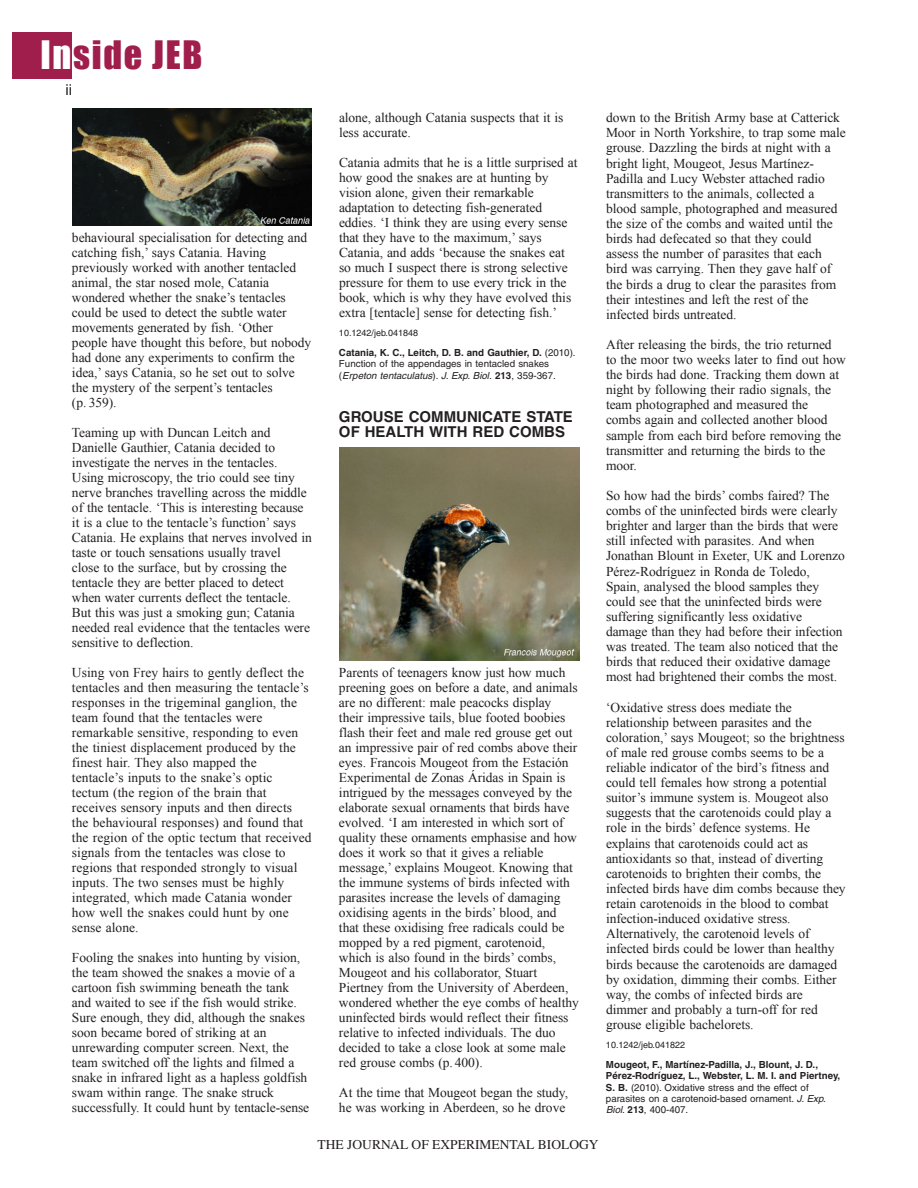
<style>
.page{position:relative;width:918px;height:1188px;background:#fff}
.page>*{position:absolute;margin:0;border:0;box-sizing:border-box;transform-origin:0 0}
.t1{font:36px "Impact";letter-spacing:.05em;color:#a01e4b}
.t2{font:700 15px/15px "Helvetica";color:#231f20}
.t3{font:15px "Helvetica";color:#231f20}
.t4{font:13.5px/15px "Times New Roman";letter-spacing:-.005em;color:#231f20}
.t5{font:13.5px "Times";color:#231f20}
.t6{font:700 9.75px/11.4px "Helvetica";color:#231f20}
.t7{font:9.75px/11.2px "Helvetica";color:#231f20}
.t8{font:9px "Helvetica";color:#231f20}
.s1{color:#fff}
.s2{font-weight:700}
.s3{font-style:italic}
.s4{font-weight:400}
.s5{font-weight:400;font-style:italic}
</style>
<div class="page">
<div style="left:12px;top:32px;width:60px;height:46px;background:#a01e4b"></div>
<img style="left:72px;top:108px;width:239px;height:118px">
<img style="left:339px;top:447px;width:240px;height:214px">
<h1 class="t1" style="left:40px;top:33px;width:163px"><span class="s1">In</span>side JEB</h1>
<p class="t3" style="left:66px;top:84px;width:8px">ii</p>
<p class="t4" style="left:72px;top:230px;width:241px">behavioural specialisation for detecting and catching fish,’ says Catania. Having previously worked with another tentacled animal, the star nosed mole, Catania wondered whether the snake’s tentacles could be used to detect the subtle water movements generated by fish. ‘Other people have thought this before, but nobody had done any experiments to confirm the idea,’ says Catania, so he set out to solve the mystery of the serpent’s tentacles<br>(p. 359).</p>
<p class="t4" style="left:72px;top:425px;width:241px">Teaming up with Duncan Leitch and Danielle Gauthier, Catania decided to investigate the nerves in the tentacles.<br>Using microscopy, the trio could see tiny nerve branches travelling across the middle of the tentacle. ‘This is interesting because it is a clue to the tentacle’s function’ says Catania. He explains that nerves involved in taste or touch sensations usually travel<br>close to the surface, but by crossing the tentacle they are better placed to detect when water currents deflect the tentacle.<br>But this was just a smoking gun; Catania needed real evidence that the tentacles were sensitive to deflection.</p>
<p class="t4" style="left:72px;top:665px;width:241px">Using von Frey hairs to gently deflect the tentacles and then measuring the tentacle’s responses in the trigeminal ganglion, the team found that the tentacles were remarkable sensitive, responding to even the tiniest displacement produced by the finest hair. They also mapped the tentacle’s inputs to the snake’s optic tectum (the region of the brain that receives sensory inputs and then directs the behavioural responses) and found that the region of the optic tectum that received signals from the tentacles was close to regions that responded strongly to visual inputs. The two senses must be highly integrated, which made Catania wonder how well the snakes could hunt by one sense alone.</p>
<p class="t4" style="left:72px;top:950px;width:239px">Fooling the snakes into hunting by vision, the team showed the snakes a movie of a cartoon fish swimming beneath the tank and waited to see if the fish would strike.<br>Sure enough, they did, although the snakes soon became bored of striking at an unrewarding computer screen. Next, the team switched off the lights and filmed a snake in infrared light as a hapless goldfish swam within range. The snake struck successfully. It could hunt by tentacle-sense</p>
<p class="t4" style="left:339px;top:110px;width:226px">alone, although Catania suspects that it is less accurate.</p>
<p class="t4" style="left:339px;top:155px;width:240px">Catania admits that he is a little surprised at how good the snakes are at hunting by vision alone, given their remarkable adaptation to detecting fish-generated eddies. ‘I think they are using every sense that they have to the maximum,’ says Catania, and adds ‘because the snakes eat so much I suspect there is strong selective pressure for them to use every trick in the book, which is why they have evolved this extra [tentacle] sense for detecting fish.’</p>
<p class="t8" style="left:339px;top:330px;width:81px">10.1242/jeb.041848</p>
<p class="t7" style="left:339px;top:348px;width:238px"><span class="s2">Catania, K. C., Leitch, D. B. and Gauthier, D.</span> (2010).<br>Function of the appendages in tentacled snakes<br>( <span class="s3">Erpeton tentaculatus</span>) . <span class="s3">J. Exp. Biol.</span> <span class="s2">2 1 3</span> , 3 5 9 - 3 6 7 .</p>
<p class="t2" style="left:339px;top:411px;width:235px">GROUSE COMMUNICATE STATE<br>OF HEALTH WITH RED COMBS</p>
<p class="t4" style="left:339px;top:665px;width:241px">Parents of teenagers know just how much preening goes on before a date, and animals are no different: male peacocks display their impressive tails, blue footed boobies flash their feet and male red grouse get out an impressive pair of red combs above their eyes. Francois Mougeot from the Estación Experimental de Zonas Áridas in Spain is intrigued by the messages conveyed by the elaborate sexual ornaments that birds have evolved. ‘I am interested in which sort of quality these ornaments emphasise and how does it work so that it gives a reliable message,’ explains Mougeot. Knowing that the immune systems of birds infected with parasites increase the levels of damaging oxidising agents in the birds’ blood, and that these oxidising free radicals could be mopped by a red pigment, carotenoid, which is also found in the birds’ combs, Mougeot and his collaborator, Stuart Piertney from the University of Aberdeen, wondered whether the eye combs of healthy uninfected birds would reflect their fitness relative to infected individuals. The duo decided to take a close look at some male red grouse combs (p. 400).</p>
<p class="t4" style="left:339px;top:1085px;width:231px">At the time that Mougeot began the study, he was working in Aberdeen, so he drove</p>
<p class="t4" style="left:606px;top:110px;width:241px">down to the British Army base at Catterick Moor in North Yorkshire, to trap some male grouse. Dazzling the birds at night with a bright light, Mougeot, Jesus Martínez-Padilla and Lucy Webster attached radio transmitters to the animals, collected a blood sample, photographed and measured the size of the combs and waited until the birds had defecated so that they could assess the number of parasites that each bird was carrying. Then they gave half of the birds a drug to clear the parasites from their intestines and left the rest of the infected birds untreated.</p>
<p class="t4" style="left:606px;top:337px;width:241px">After releasing the birds, the trio returned<br>to the moor two weeks later to find out how the birds had done. Tracking them down at night by following their radio signals, the team photographed and measured the combs again and collected another blood sample from each bird before removing the transmitter and returning the birds to the moor.</p>
<p class="t4" style="left:606px;top:488px;width:240px">So how had the birds’ combs faired? The combs of the uninfected birds were clearly brighter and larger than the birds that were still infected with parasites. And when Jonathan Blount in Exeter, UK and Lorenzo Pérez-Rodríguez in Ronda de Toledo, Spain, analysed the blood samples they could see that the uninfected birds were suffering significantly less oxidative damage than they had before their infection was treated. The team also noticed that the birds that reduced their oxidative damage most had brightened their combs the most.</p>
<p class="t4" style="left:606px;top:699px;width:241px">‘Oxidative stress does mediate the relationship between parasites and the coloration,’ says Mougeot; so the brightness of male red grouse combs seems to be a reliable indicator of the bird’s fitness and could tell females how strong a potential suitor’s immune system is. Mougeot also suggests that the carotenoids could play a role in the birds’ defence systems. He explains that carotenoids could act as antioxidants so that, instead of diverting carotenoids to brighten their combs, the infected birds have dim combs because they retain carotenoids in the blood to combat infection-induced oxidative stress.<br>Alternatively, the carotenoid levels of infected birds could be lower than healthy birds because the carotenoids are damaged by oxidation, dimming their combs. Either way, the combs of infected birds are dimmer and probably a turn-off for red grouse eligible bachelorets.</p>
<p class="t8" style="left:606px;top:1042px;width:81px">10.1242/jeb.041822</p>
<p class="t6" style="left:606px;top:1060px;width:236px">Mougeot, F., Martínez-Padilla, J., Blount, J. D., Pérez-Rodríguez, L., Webster, L. M. I. and Piertney, S. B. <span class="s4">(2010). Oxidative stress and the effect of parasites on a carotenoid-based ornament.</span> <span class="s5">J. Exp.<br>Biol.</span> 213<span class="s4">, 400-407.</span></p>
<p class="t5" style="left:318px;top:1137px;width:282px">THE JOURNAL OF EXPERIMENTAL BIOLOGY</p>
</div>
